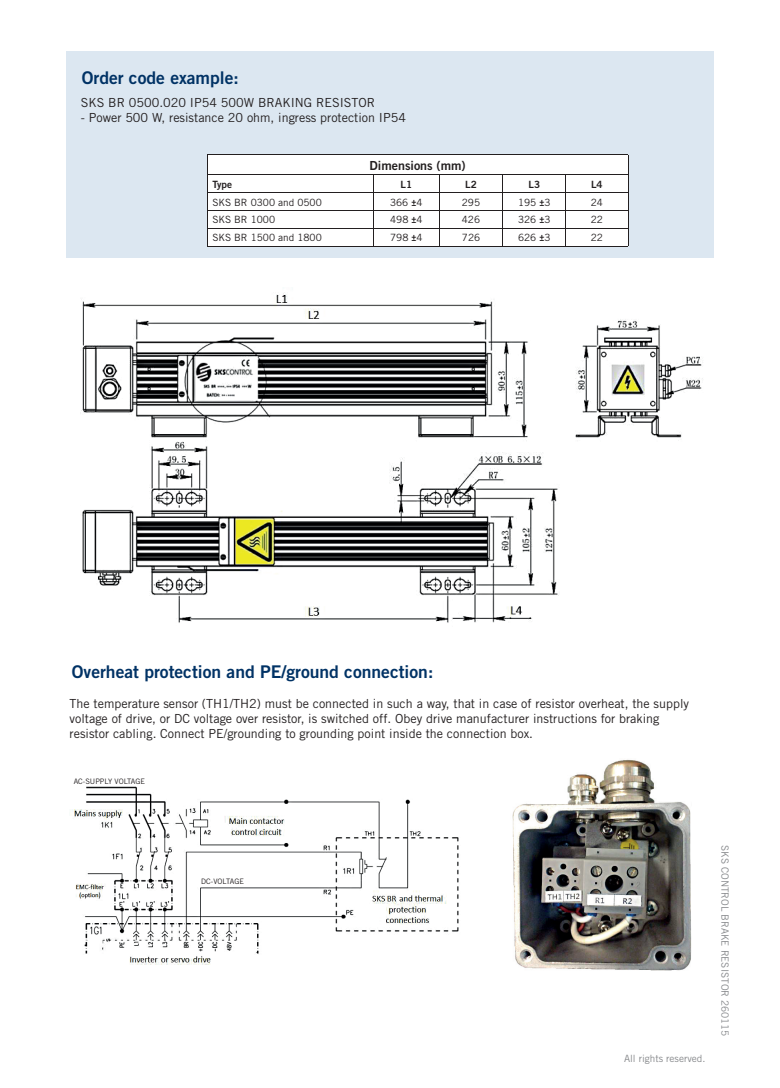
<style>
.page{position:relative;width:780px;height:1088px;background:#fff}
.page>*{position:absolute;margin:0;border:0;box-sizing:border-box;transform-origin:0 0}
.t1{font:17.5px "Trade Gothic LT Bold Two";color:#003265}
.t2{font:12.5px/15px "Trade Gothic LT";color:#231f20}
.t3{font:12.5px "Trade Gothic LT Bold Two";color:#231f20}
.t4{font:10px "Trade Gothic LT";color:#231f20}
.t5{font:10px "Trade Gothic LT";color:#86888b}
.t6{font:10px "Trade Gothic LT";color:#87898c}
.t7{font:10px "Trade Gothic LT Bold Two";color:#231f20}
.t8{font:7.5px "Trade Gothic LT";color:#231f20}
.s1{font-family:"Calibri";font-weight:700}
</style>
<div class="page">
<img style="left:72px;top:786px;width:387px;height:179px">
<div style="left:66px;top:51px;width:647px;height:206px;background:#dce7f1"></div>
<div style="left:208px;top:155px;width:420px;height:91px;background:#fff"></div>
<hr style="left:207px;top:228px;width:166px;height:1px;background:#231f20">
<hr style="left:373px;top:228px;width:66px;height:1px;background:#231f20">
<svg style="left:373px;top:176px;width:1px;height:70px"></svg>
<hr style="left:439px;top:228px;width:64px;height:1px;background:#231f20">
<svg style="left:439px;top:176px;width:1px;height:70px"></svg>
<hr style="left:503px;top:228px;width:62px;height:1px;background:#231f20">
<svg style="left:502px;top:176px;width:1px;height:70px"></svg>
<hr style="left:565px;top:228px;width:63px;height:1px;background:#231f20">
<svg style="left:565px;top:176px;width:1px;height:70px"></svg>
<hr style="left:207px;top:246px;width:166px;height:1px;background:#231f20">
<hr style="left:373px;top:246px;width:66px;height:1px;background:#231f20">
<hr style="left:439px;top:246px;width:64px;height:1px;background:#231f20">
<hr style="left:503px;top:246px;width:62px;height:1px;background:#231f20">
<hr style="left:565px;top:246px;width:63px;height:1px;background:#231f20">
<hr style="left:207px;top:193px;width:166px;height:1px;background:#231f20">
<hr style="left:373px;top:193px;width:66px;height:1px;background:#231f20">
<hr style="left:439px;top:193px;width:64px;height:1px;background:#231f20">
<hr style="left:503px;top:193px;width:62px;height:1px;background:#231f20">
<hr style="left:565px;top:193px;width:63px;height:1px;background:#231f20">
<hr style="left:207px;top:210px;width:166px;height:1px;background:#231f20">
<hr style="left:373px;top:210px;width:66px;height:1px;background:#231f20">
<hr style="left:439px;top:210px;width:64px;height:1px;background:#231f20">
<hr style="left:503px;top:210px;width:62px;height:1px;background:#231f20">
<hr style="left:565px;top:210px;width:63px;height:1px;background:#231f20">
<hr style="left:207px;top:154px;width:166px;height:1px;background:#231f20">
<svg style="left:207px;top:155px;width:1px;height:91px"></svg>
<hr style="left:373px;top:154px;width:66px;height:1px;background:#231f20">
<hr style="left:439px;top:154px;width:64px;height:1px;background:#231f20">
<hr style="left:503px;top:154px;width:62px;height:1px;background:#231f20">
<hr style="left:565px;top:154px;width:63px;height:1px;background:#231f20">
<svg style="left:628px;top:155px;width:1px;height:91px"></svg>
<hr style="left:207px;top:175px;width:166px;height:1px;background:#231f20">
<hr style="left:373px;top:175px;width:66px;height:1px;background:#231f20">
<hr style="left:439px;top:175px;width:64px;height:1px;background:#231f20">
<hr style="left:503px;top:175px;width:62px;height:1px;background:#231f20">
<hr style="left:565px;top:175px;width:63px;height:1px;background:#231f20">
<img style="left:80px;top:293px;width:623px;height:330px">
<img style="left:512px;top:759px;width:179px;height:212px">
<h1 class="t1" style="left:82px;top:67px;width:158px">Order code example:</h1>
<p class="t2" style="left:81px;top:95px;width:296px">SKS BR 0500.020 IP54 500W BRAKING RESISTOR</p>
<p class="t2" style="left:81px;top:110px;width:326px">- Power 500 W, resistance 20 ohm, ingress protection IP54</p>
<p class="t3" style="left:369px;top:157px;width:98px">Dimensions (mm)</p>
<p class="t7" style="left:212px;top:178px;width:21px">Type</p>
<p class="t7" style="left:400px;top:178px;width:13px">L1</p>
<p class="t7" style="left:465px;top:178px;width:13px">L2</p>
<p class="t7" style="left:528px;top:178px;width:13px">L3</p>
<p class="t7" style="left:591px;top:178px;width:13px">L4</p>
<p class="t4" style="left:212px;top:196px;width:111px">SKS BR 0300 and 0500</p>
<p class="t4" style="left:390px;top:196px;width:34px">366 <span class="s1">±</span>4</p>
<p class="t4" style="left:462px;top:196px;width:20px">295</p>
<p class="t4" style="left:518px;top:196px;width:34px">195 <span class="s1">±</span>3</p>
<p class="t4" style="left:590px;top:196px;width:14px">24</p>
<p class="t4" style="left:212px;top:214px;width:64px">SKS BR 1000</p>
<p class="t4" style="left:390px;top:214px;width:34px">498 <span class="s1">±</span>4</p>
<p class="t4" style="left:462px;top:214px;width:20px">426</p>
<p class="t4" style="left:518px;top:214px;width:34px">326 <span class="s1">±</span>3</p>
<p class="t4" style="left:590px;top:214px;width:14px">22</p>
<p class="t4" style="left:212px;top:231px;width:111px">SKS BR 1500 and 1800</p>
<p class="t4" style="left:390px;top:231px;width:34px">798 <span class="s1">±</span>4</p>
<p class="t4" style="left:462px;top:231px;width:20px">726</p>
<p class="t4" style="left:518px;top:231px;width:34px">626 <span class="s1">±</span>3</p>
<p class="t4" style="left:590px;top:231px;width:14px">22</p>
<h1 class="t1" style="left:72px;top:660px;width:363px">Overheat protection and PE/ground connection:</h1>
<p class="t2" style="left:70px;top:696px;width:621px">The temperature sensor (TH1/TH2) must be connected in such a way, that in case of resistor overheat, the supply voltage of drive, or DC voltage over resistor, is switched off. Obey drive manufacturer instructions for braking resistor cabling. Connect PE/grounding to grounding point inside the connection box.</p>
<p class="t8" style="left:74px;top:777px;width:73px">AC-SUPPLY VOLTAGE</p>
<p class="t8" style="left:201px;top:877px;width:44px">DC-VOLTAGE</p>
<p class="t6" style="left:624px;top:1052px;width:83px">All rights reserved.</p>
<p class="t5" style="left:731px;top:845px;width:193px;rotate:90deg">SKS CONTROL BRAKE RESISTOR 260115</p>
</div>
